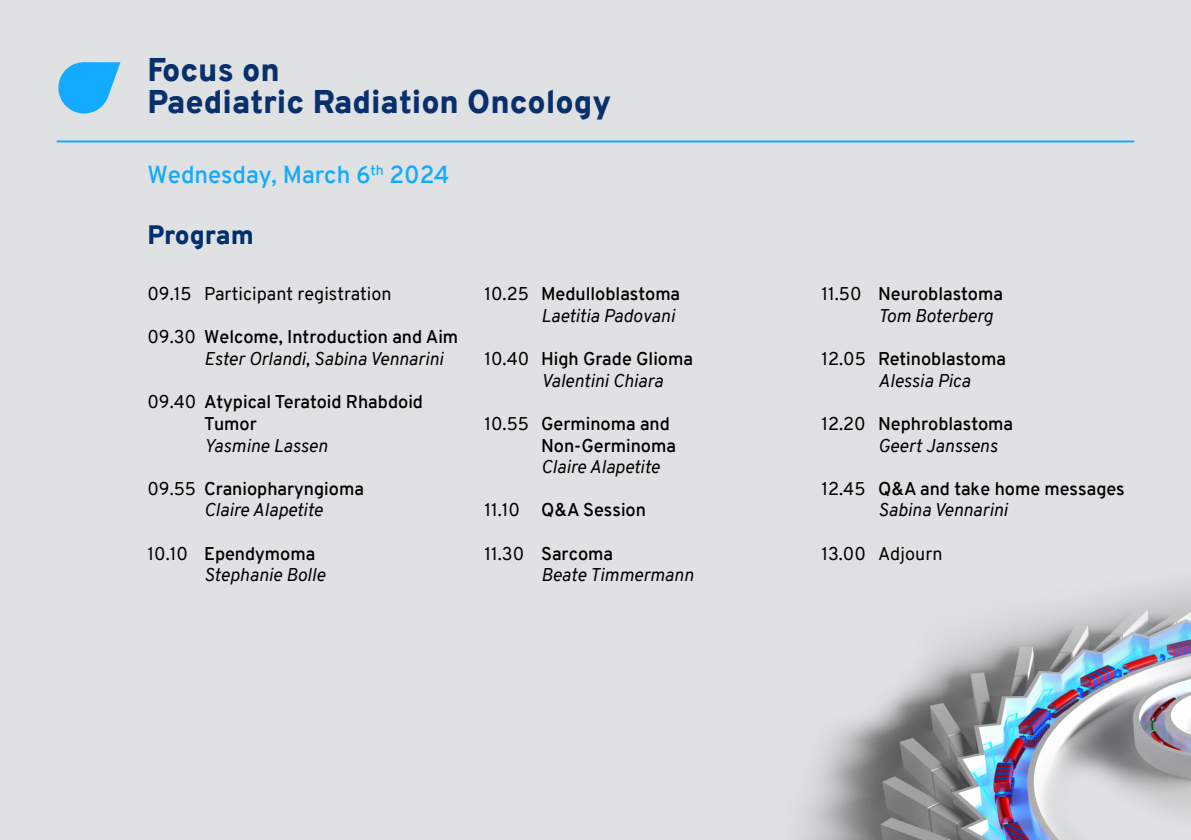
<style>
.page{position:relative;width:1191px;height:840px;background:#fff}
.page>*{position:absolute;margin:0;border:0;box-sizing:border-box;transform-origin:0 0}
.t1{font:900 32px/32px "Overpass";color:#08306c}
.t2{font:900 26px "Overpass";color:#00306d}
.t3{font:600 24px "Overpass";color:#12abff}
.t4{font:600 18px/21.6px "Overpass";color:#000}
.t5{font:italic 18px/21.6px "Overpass";color:#000}
.t6{font:18px "Overpass";color:#000}
.s1{font-style:normal}
.s2{font-weight:600;font-style:normal}
.s3{font-weight:400}
.s4{font-weight:400;font-style:italic}
</style>
<div class="page">
<div style="left:0;top:0;width:1191px;height:839px;background:#e0e1e3"></div>
<img style="left:802px;top:586px;width:389px;height:253px">
<hr style="left:57px;top:140px;width:1077px;height:2px;background:#12abff">
<svg style="left:58px;top:62px;width:62px;height:51px"></svg>
<h1 class="t1" style="left:147px;top:54px;width:465px">Focus on<br>Paediatric Radiation Oncology</h1>
<h3 class="t3" style="left:147px;top:157px;width:304px">Wednesday, March 6<sup>th</sup> 2024</h3>
<h2 class="t2" style="left:147px;top:216px;width:108px">Program</h2>
<p class="t6" style="left:147px;top:281px;width:246px">09.15 Participant registration</p>
<p class="t5" style="left:204px;top:326px;width:255px;text-indent:-57px"><span class="s1">09.30</span> <span class="s2">Welcome, Introduction and Aim<br></span>Ester Orlandi, Sabina Vennarini</p>
<p class="t4" style="left:204px;top:391px;width:220px;text-indent:-57px"><span class="s3">09.40</span> Atypical Teratoid Rhabdoid<br>Tumor</p>
<p class="t5" style="left:204px;top:434px;width:125px">Yasmine Lassen</p>
<p class="t4" style="left:204px;top:477px;width:161px;text-indent:-57px"><span class="s3">09.55</span> Craniopharyngioma<br><span class="s4">Claire Alapetite</span></p>
<p class="t5" style="left:204px;top:542px;width:123px;text-indent:-57px"><span class="s1">10.10</span> <span class="s2">Ependymoma<br></span>Stephanie Bolle</p>
<p class="t5" style="left:484px;top:283px;width:197px;text-align:right"><span class="s1">10.25</span> <span class="s2">Medulloblastoma<br></span>Laetitia Padovani</p>
<p class="t4" style="left:541px;top:348px;width:153px;text-indent:-57px"><span class="s3">10.40</span> High Grade Glioma<br><span class="s4">Valentini Chiara</span></p>
<p class="t4" style="left:541px;top:412px;width:136px;text-indent:-57px"><span class="s3">10.55</span> Germinoma and<br>Non-Germinoma</p>
<p class="t5" style="left:541px;top:456px;width:120px">Claire Alapetite</p>
<p class="t4" style="left:484px;top:499px;width:163px"><span class="s3">11.10</span> Q&amp;A Session</p>
<p class="t5" style="left:541px;top:542px;width:154px;text-indent:-57px"><span class="s1">11.30</span> <span class="s2">Sarcoma<br></span>Beate Timmermann</p>
<p class="t4" style="left:878px;top:283px;width:126px;text-indent:-57px"><span class="s3">11.50</span> Neuroblastoma<br><span class="s4">Tom Boterberg</span></p>
<p class="t4" style="left:878px;top:348px;width:129px;text-indent:-57px"><span class="s3">12.05</span> Retinoblastoma<br><span class="s4">Alessia Pica</span></p>
<p class="t4" style="left:878px;top:412px;width:136px;text-indent:-57px"><span class="s3">12.20</span> Nephroblastoma<br><span class="s4">Geert Janssens</span></p>
<p class="t4" style="left:878px;top:477px;width:248px;text-indent:-57px"><span class="s3">12.45</span> Q&amp;A and take home messages<br><span class="s4">Sabina Vennarini</span></p>
<p class="t6" style="left:821px;top:540px;width:123px">13.00 Adjourn</p>
</div>
